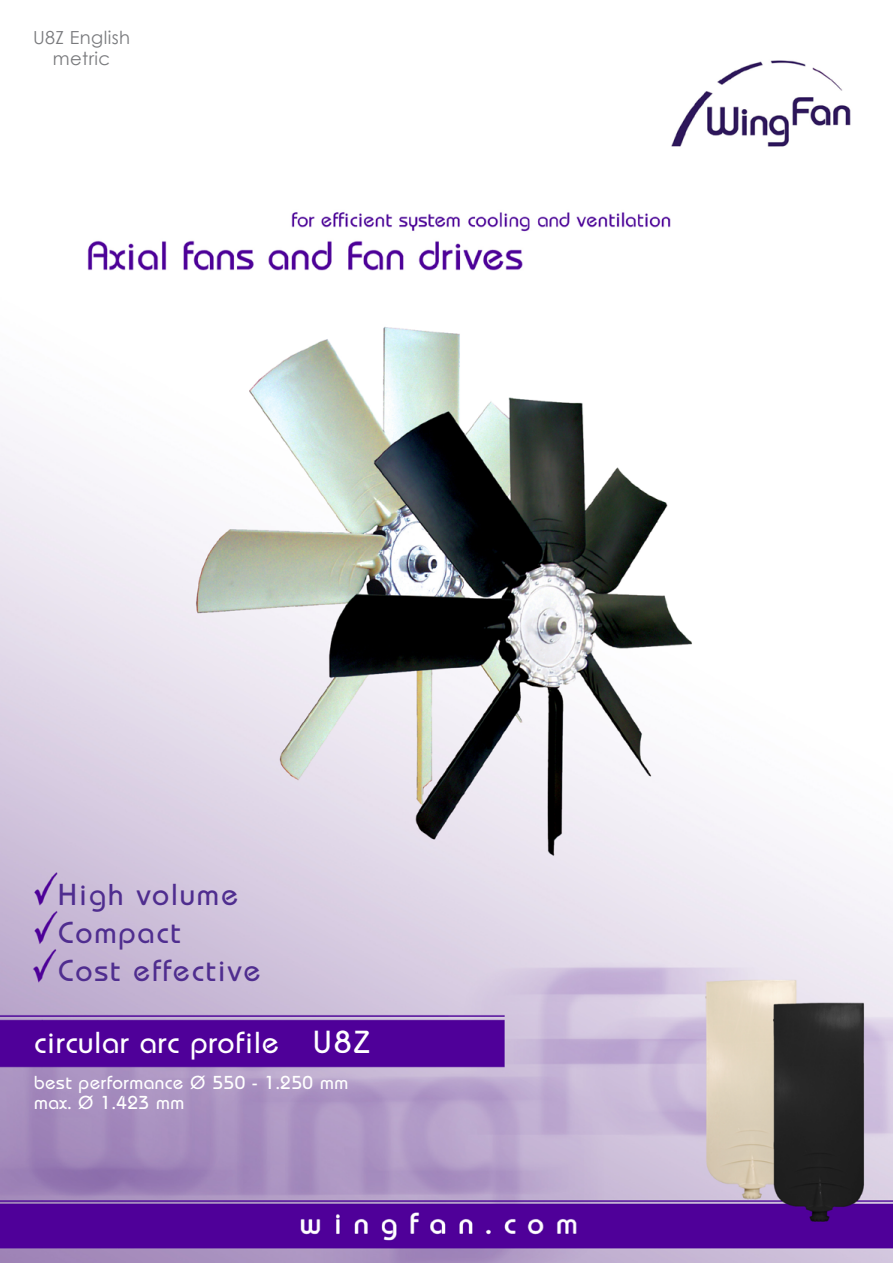
<style>
.page{position:relative;width:893px;height:1263px;background:#fff}
.page>*{position:absolute;margin:0;border:0;box-sizing:border-box;transform-origin:0 0}
.t1{font:31.5px/37.8px "Opal";letter-spacing:.05em;color:#4f2d8f}
.t2{font:31.5px "Opal";letter-spacing:.02em;color:#fff}
.t3{font:19.5px/19.5px "Opal";letter-spacing:.02em;color:#fff}
.t4{font:18px/21.6px "Century Gothic";letter-spacing:.02em;color:#797a7d;text-align:center}
.s1{font-size:33px}
</style>
<div class="page">
<img style="left:0;top:327px;width:893px;height:936px">
<img style="left:87px;top:60px;width:764px;height:211px">
<p class="t4" style="left:33px;top:26px;width:98px">U8Z English metric</p>
<h1 class="t1" style="left:58px;top:875px;width:204px">High volume<br>Compact<br>Cost effective</h1>
<h1 class="t2" style="left:34px;top:1023px;width:338px">circular arc profile <span class="s1">U8Z</span></h1>
<p class="t3" style="left:34px;top:1073px;width:316px">best performance Ø 550 - 1.250 mm max. Ø 1.423 mm</p>
</div>
